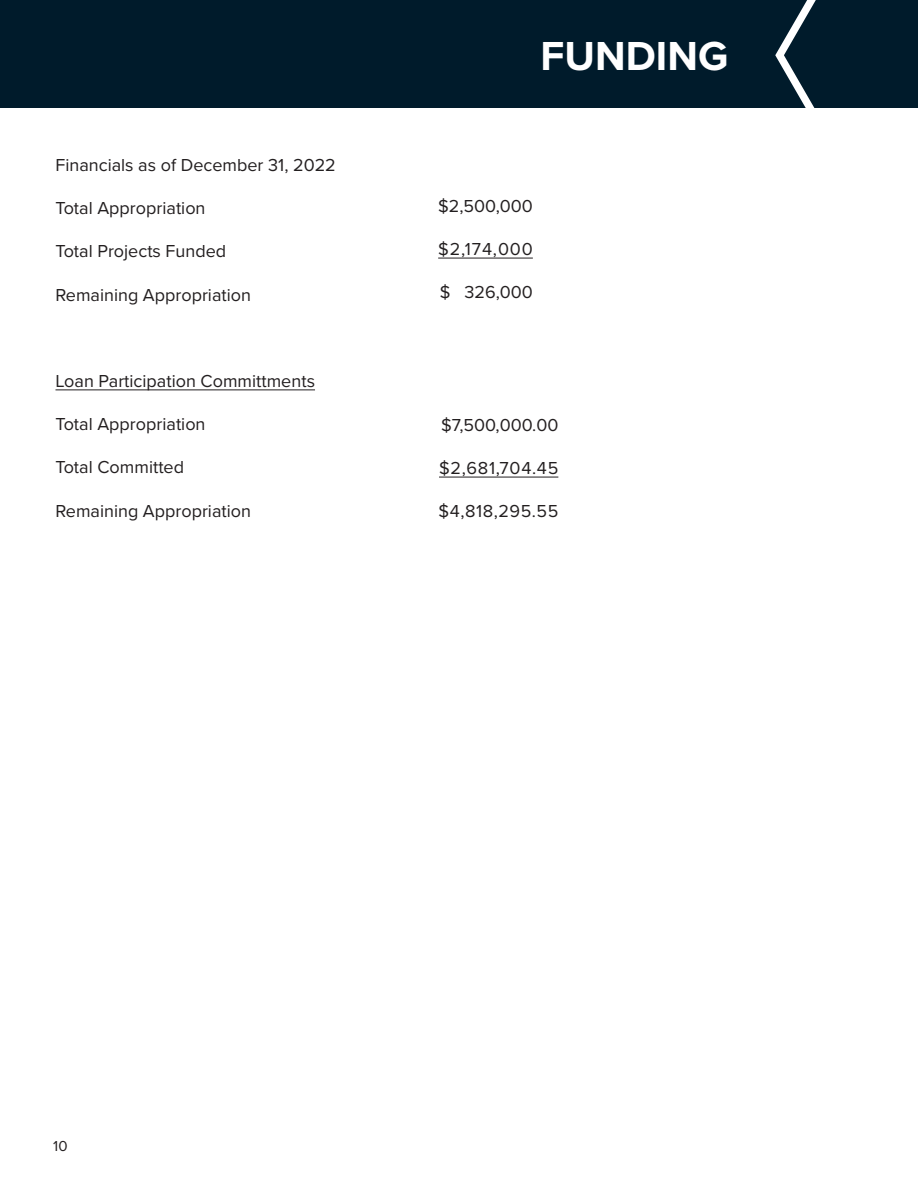
<style>
.page{position:relative;width:918px;height:1188px;background:#fff}
.page>*{position:absolute;margin:0;border:0;box-sizing:border-box;transform-origin:0 0}
.t1{font:700 42px "Proxima Nova";color:#fff}
.t2{font:18px "Proxima Nova";color:#231f20}
.t3{font:15px "Proxima Nova";color:#231f20}
</style>
<div class="page">
<div style="left:0;top:0;width:918px;height:108px;background:#001b2b"></div>
<svg style="left:775px;top:0;width:41px;height:108px"></svg>
<hr style="left:56px;top:389px;width:259px;height:1px;background:#231f20">
<hr style="left:438px;top:258px;width:95px;height:1px;background:#231f20">
<hr style="left:439px;top:477px;width:119px;height:1px;background:#231f20">
<p class="t2" style="left:56px;top:152px;width:282px">Financials as of December 31, 2022</p>
<p class="t2" style="left:56px;top:195px;width:152px">Total Appropriation</p>
<p class="t2" style="left:56px;top:238px;width:172px">Total Projects Funded</p>
<p class="t2" style="left:56px;top:281px;width:197px">Remaining Appropriation</p>
<p class="t2" style="left:56px;top:368px;width:261px">Loan Participation Committments</p>
<p class="t2" style="left:56px;top:411px;width:152px">Total Appropriation</p>
<p class="t2" style="left:56px;top:454px;width:130px">Total Committed</p>
<p class="t2" style="left:56px;top:497px;width:197px">Remaining Appropriation</p>
<p class="t1" style="left:541px;top:25px;width:189px">FUNDING</p>
<p class="t2" style="left:438px;top:193px;width:96px">$2,500,000</p>
<p class="t2" style="left:438px;top:236px;width:96px">$2,174,000</p>
<p class="t2" style="left:440px;top:279px;width:95px">$ 326,000</p>
<p class="t2" style="left:441px;top:412px;width:119px">$7,500,000.00</p>
<p class="t2" style="left:439px;top:455px;width:121px">$2,681,704.45</p>
<p class="t2" style="left:439px;top:498px;width:121px">$4,818,295.55</p>
<p class="t3" style="left:53px;top:1134px;width:16px">10</p>
</div>
